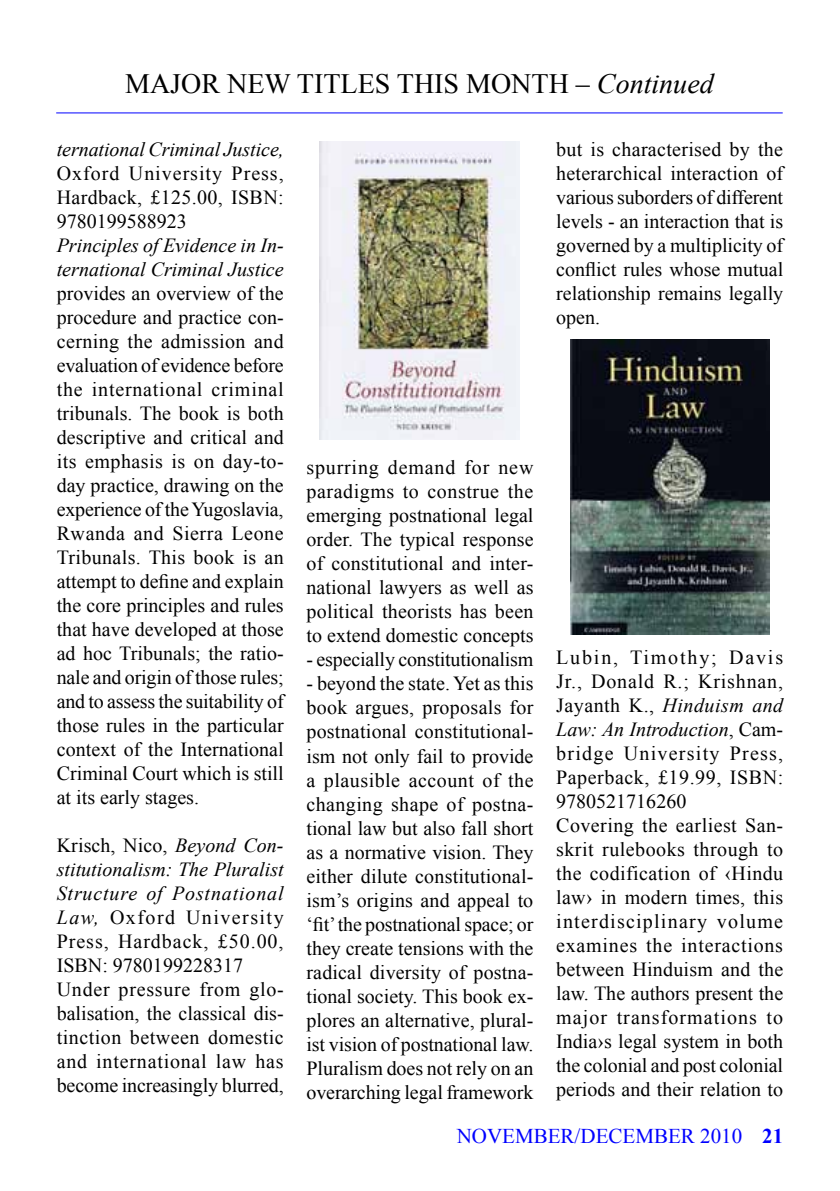
<style>
.page{position:relative;width:840px;height:1191px;background:#fff}
.page>*{position:absolute;margin:0;border:0;box-sizing:border-box;transform-origin:0 0}
.t1{font:28px "Times New Roman";color:#000}
.t2{font:21px "Times New Roman";color:#00f}
.t3{font:20px/24px "Times New Roman";letter-spacing:.01em;color:#000;text-align:justify}
.t4{font:italic 20px/24px "Times New Roman";color:#000}
.t5{font:20px "Times New Roman";letter-spacing:-.01em;color:#000}
.s1{font-style:italic}
.s2{font-weight:700}
</style>
<div class="page">
<hr style="left:56px;top:112px;width:726px;height:1px;background:#00f">
<img style="left:319px;top:142px;width:200px;height:297px">
<img style="left:570px;top:339px;width:199px;height:295px">
<h1 class="t1" style="left:125px;top:65px;width:590px">MAJOR NEW TITLES THIS MONTH – <span class="s1">Continued</span></h1>
<p class="t4" style="left:57px;top:136px;width:228px">ternational Criminal Justice,</p>
<p class="t3" style="left:57px;top:161px;width:228px">Oxford University Press, Hardback, £125.00, ISBN:<br>9780199588923</p>
<p class="t4" style="left:57px;top:232px;width:228px">Principles of Evidence in In&shy;ternational Criminal Justice</p>
<p class="t3" style="left:57px;top:281px;width:228px">provides an overview of the procedure and practice con&shy;cerning the admission and evaluation of evidence before the international criminal tribunals. The book is both descriptive and critical and its emphasis is on day-to&shy;day practice, drawing on the experience of the Yugoslavia, Rwanda and Sierra Leone Tribunals. This book is an attempt to define and explain the core principles and rules that have developed at those ad hoc Tribunals; the ratio&shy;nale and origin of those rules; and to assess the suitability of those rules in the particular context of the International Criminal Court which is still at its early stages.</p>
<p class="t3" style="left:57px;top:833px;width:228px;text-align:left">Krisch, Nico, <span class="s1">Beyond Con&shy;stitutionalism: The Pluralist<br>Structure of Postnational<br>Law,</span> Oxford University<br>Press, Hardback, £50.00,<br>ISBN: 9780199228317<br>Under pressure from glo&shy;balisation, the classical dis&shy;tinction between domestic and international law has become increasingly blurred,</p>
<p class="t3" style="left:556px;top:137px;width:228px">but is characterised by the heterarchical interaction of various suborders of different levels - an interaction that is governed by a multiplicity of conflict rules whose mutual relationship remains legally open.</p>
<p class="t3" style="left:306px;top:455px;width:228px">spurring demand for new paradigms to construe the emerging postnational legal order. The typical response of constitutional and inter&shy;national lawyers as well as political theorists has been to extend domestic concepts</p>
<p class="t5" style="left:306px;top:646px;width:228px">- especially constitutionalism</p>
<p class="t3" style="left:306px;top:671px;width:228px">- beyond the state. Yet as this book argues, proposals for postnational constitutional&shy;ism not only fail to provide a plausible account of the changing shape of postna&shy;tional law but also fall short as a normative vision. They either dilute constitutional&shy;ism’s origins and appeal to ‘fit’ the postnational space; or they create tensions with the radical diversity of postna&shy;tional society. This book ex&shy;plores an alternative, plural&shy;ist vision of postnational law.<br>Pluralism does not rely on an overarching legal framework</p>
<p class="t3" style="left:556px;top:645px;width:228px;text-align:left">Lubin, Timothy; Davis<br>Jr., Donald R.; Krishnan,<br>Jayanth K., <span class="s1">Hinduism and<br>Law: An Introduction</span>, Cam&shy;bridge University Press,<br>Paperback, £19.99, ISBN:<br>9780521716260<br>Covering the earliest San&shy;skrit rulebooks through to the codification of ‹Hindu law› in modern times, this interdisciplinary volume examines the interactions between Hinduism and the law. The authors present the major transformations to<br>India›s legal system in both the colonial and post colonial periods and their relation to</p>
<p class="t2" style="left:456px;top:1122px;width:328px">NOVEMBER/DECEMBER 2010 <span class="s2">21</span></p>
</div>
